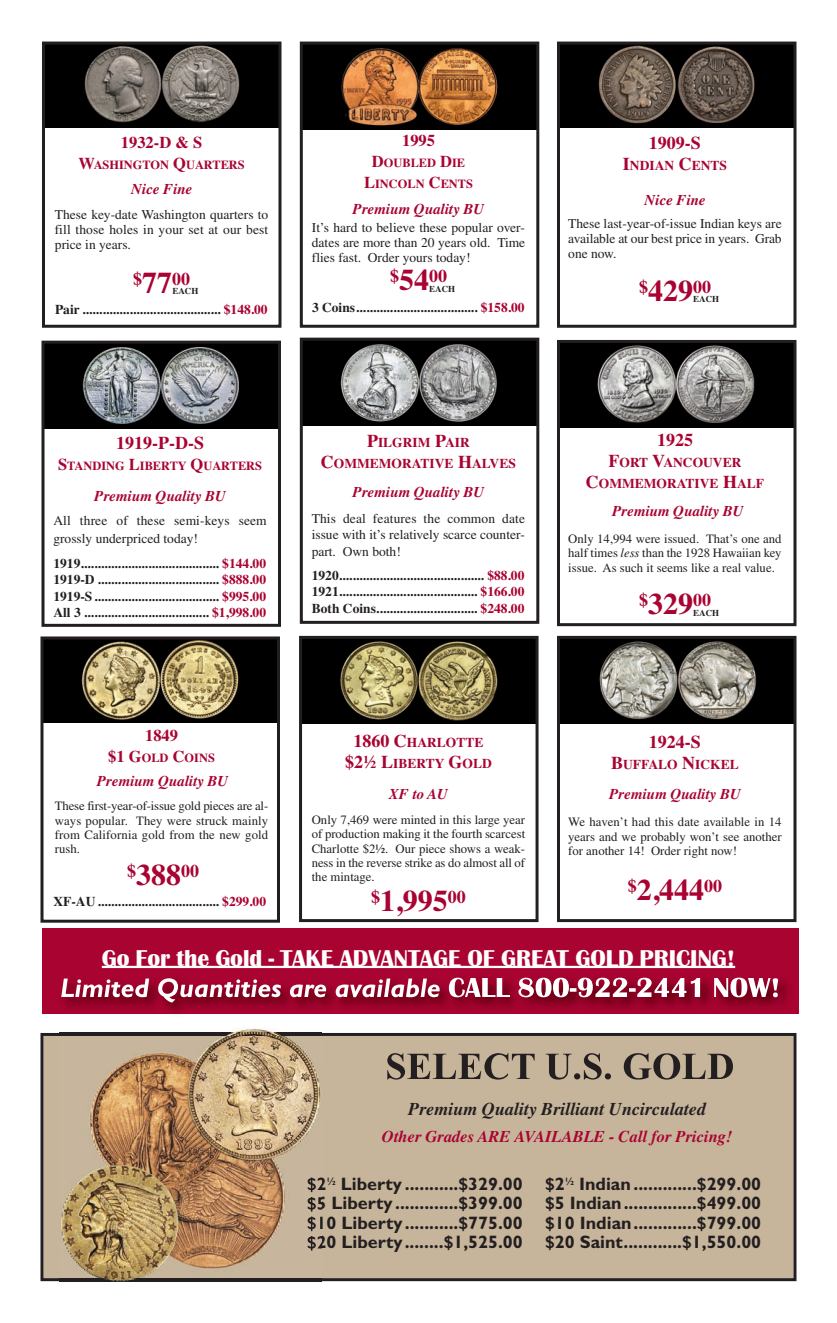
<style>
.page{position:relative;width:837px;height:1323px;background:#fff}
.page>*{position:absolute;margin:0;border:0;box-sizing:border-box;transform-origin:0 0}
.t1{font:700 30px "Times";color:#a90332}
.t2{font:22.5px "Scotsdale";color:#fff}
.t3{font:700 18px/19.5px "Gill Sans";color:#231f20;text-align:justify}
.t4{font:700 18px "Times";color:#a90332}
.t5{font:italic 700 18px "Times";color:#231f20}
.t6{font:italic 700 16.5px "Times";color:#a90332}
.t7{font:700 16.5px "Times";color:#a90332}
.t8{font:italic 700 15px "Times";color:#a90332}
.t9{font:700 13.5px/16.5px "Times";color:#231f20;text-align:justify}
.t10{font:13.5px/15px "Times";color:#231f20;text-align:justify}
.t11{font:700 13.5px/21px "Times";color:#a90332;text-align:center}
.t12{font:12.75px/14.2px "Times";color:#231f20;text-align:justify}
.t13{font:700 12.3px/21px "Times";color:#a90332;text-align:center}
.t14{font:700 9px "Times";color:#231f20}
.s1{font-size:16.5px}
.s2{font-size:18px}
.s3{font-size:30px}
.s4{color:#a90332}
.s5{font-style:italic}
</style>
<div class="page">
<div style="left:44px;top:1037px;width:749px;height:240px;background:#c7b59b"></div>
<div style="left:40px;top:1033px;width:757px;height:248px;border:3px solid #231f20"></div>
<div style="left:42px;top:928px;width:756px;height:85px;background:#a90332"></div>
<img style="left:55px;top:977px;width:742px;height:37px">
<svg style="left:61px;top:978px;width:717px;height:25px"></svg>
<svg style="left:387px;top:1053px;width:346px;height:27px;background:#938674"></svg>
<img style="left:59px;top:1028px;width:262px;height:254px">
<img style="left:308px;top:1178px;width:13px;height:14px">
<img style="left:308px;top:1197px;width:13px;height:15px">
<img style="left:308px;top:1217px;width:13px;height:15px">
<img style="left:308px;top:1236px;width:13px;height:16px">
<hr style="left:102px;top:966px;width:633px;height:2px;background:#fff">
<img style="left:561px;top:46px;width:231px;height:82px">
<div style="left:557px;top:42px;width:239px;height:286px;border:3px solid #231f20"></div>
<img style="left:561px;top:344px;width:231px;height:84px">
<div style="left:557px;top:340px;width:239px;height:286px;border:3px solid #231f20"></div>
<img style="left:46px;top:345px;width:231px;height:84px">
<div style="left:42px;top:341px;width:239px;height:286px;border:3px solid #231f20"></div>
<img style="left:303px;top:640px;width:232px;height:84px">
<div style="left:299px;top:636px;width:240px;height:286px;border:3px solid #231f20"></div>
<img style="left:44px;top:640px;width:232px;height:83px">
<div style="left:40px;top:636px;width:240px;height:287px;border:3px solid #231f20"></div>
<img style="left:561px;top:640px;width:231px;height:84px">
<div style="left:557px;top:636px;width:239px;height:286px;border:3px solid #231f20"></div>
<img style="left:304px;top:46px;width:231px;height:83px">
<div style="left:300px;top:42px;width:239px;height:286px;border:3px solid #231f20"></div>
<img style="left:46px;top:46px;width:231px;height:82px">
<div style="left:42px;top:42px;width:239px;height:286px;border:3px solid #231f20"></div>
<img style="left:304px;top:342px;width:231px;height:84px">
<div style="left:300px;top:338px;width:239px;height:286px;border:3px solid #231f20"></div>
<p class="t7" style="left:121px;top:133px;width:83px">1932-D &amp; S</p>
<p class="t13" style="left:79px;top:155px;width:168px"><span class="s1">W</span>ASHINGTON <span class="s1">Q</span>UARTERS</p>
<p class="t8" style="left:131px;top:180px;width:63px">Nice Fine</p>
<p class="t10" style="left:55px;top:208px;width:215px">These key-date Washington quarters to fill those holes in your set at our best price in years.</p>
<p class="t7" style="left:402px;top:131px;width:34px">1995</p>
<p class="t13" style="left:364px;top:152px;width:110px"><span class="s1">D</span>OUBLED <span class="s1">D</span>IE<br><span class="s1">L</span>INCOLN <span class="s1">C</span>ENTS</p>
<p class="t8" style="left:353px;top:200px;width:133px">Premium Quality BU</p>
<p class="t10" style="left:312px;top:221px;width:215px">It’s hard to believe these popular over&shy;dates are more than 20 years old. Time flies fast. Order yours today!</p>
<h3 class="t4" style="left:649px;top:132px;width:54px">1909-S</h3>
<p class="t11" style="left:623px;top:155px;width:106px"><span class="s2">I</span>NDIAN <span class="s2">C</span>ENTS</p>
<p class="t8" style="left:644px;top:191px;width:63px">Nice Fine</p>
<p class="t10" style="left:568px;top:217px;width:215px">These last-year-of-issue Indian keys are available at our best price in years. Grab one now.</p>
<h3 class="t4" style="left:133px;top:268px;width:58px">$<span class="s3">77</span>00</h3>
<p class="t14" style="left:172px;top:286px;width:28px">EACH</p>
<p class="t9" style="left:55px;top:301px;width:214px">Pair ......................................... <span class="s4">$148.00</span></p>
<h3 class="t4" style="left:390px;top:265px;width:59px">$<span class="s3">54</span>00</h3>
<p class="t14" style="left:429px;top:283px;width:28px">EACH</p>
<p class="t9" style="left:312px;top:299px;width:214px">3 Coins.................................... <span class="s4">$158.00</span></p>
<h3 class="t4" style="left:639px;top:276px;width:73px">$<span class="s3">429</span>00</h3>
<p class="t14" style="left:693px;top:294px;width:28px">EACH</p>
<h3 class="t4" style="left:116px;top:432px;width:89px">1919-P-D-S</h3>
<p class="t13" style="left:58px;top:455px;width:206px"><span class="s1">S</span>TANDING <span class="s1">L</span>IBERTY <span class="s1">Q</span>UARTERS</p>
<p class="t8" style="left:94px;top:487px;width:133px">Premium Quality BU</p>
<p class="t10" style="left:53px;top:513px;width:215px;line-height:18px">All three of these semi-keys seem grossly underpriced today!</p>
<p class="t9" style="left:53px;top:555px;width:214px">1919......................................... <span class="s4">$144.00<br></span>1919-D .................................... <span class="s4">$888.00<br></span>1919-S..................................... <span class="s4">$995.00<br></span>All 3 ..................................... <span class="s4">$1,998.00</span></p>
<p class="t11" style="left:321px;top:431px;width:197px"><span class="s2">P</span>ILGRIM <span class="s2">P</span>AIR<br><span class="s2">C</span>OMMEMORATIVE <span class="s2">H</span>ALVES</p>
<p class="t8" style="left:353px;top:483px;width:133px">Premium Quality BU</p>
<p class="t10" style="left:312px;top:511px;width:215px;line-height:16.5px">This deal features the common date issue with it’s relatively scarce counter&shy;part. Own both!</p>
<p class="t9" style="left:312px;top:567px;width:214px">1920........................................... <span class="s4">$88.00<br></span>1921......................................... <span class="s4">$166.00<br></span>Both Coins.............................. <span class="s4">$248.00</span></p>
<h3 class="t4" style="left:657px;top:429px;width:37px">1925</h3>
<p class="t11" style="left:586px;top:452px;width:180px"><span class="s2">F</span>ORT <span class="s2">V</span>ANCOUVER<br><span class="s2">C</span>OMMEMORATIVE <span class="s2">H</span>ALF</p>
<p class="t8" style="left:612px;top:502px;width:133px">Premium Quality BU</p>
<p class="t12" style="left:568px;top:533px;width:215px">Only 14,994 were issued. That’s one and half times <span class="s5">less</span> than the 1928 Hawaiian key issue. As such it seems like a real value.</p>
<h3 class="t4" style="left:639px;top:590px;width:73px">$<span class="s3">329</span>00</h3>
<p class="t14" style="left:693px;top:608px;width:28px">EACH</p>
<p class="t7" style="left:145px;top:725px;width:34px">1849</p>
<p class="t13" style="left:108px;top:747px;width:108px"><span class="s1">$1 G</span>OLD <span class="s1">C</span>OINS</p>
<p class="t8" style="left:97px;top:772px;width:133px">Premium Quality BU</p>
<p class="t12" style="left:55px;top:800px;width:215px">These first-year-of-issue gold pieces are al&shy;ways popular. They were struck mainly from California gold from the new gold rush.</p>
<h3 class="t4" style="left:127px;top:860px;width:74px">$<span class="s3">388</span>00</h3>
<p class="t9" style="left:53px;top:893px;width:214px">XF-AU .................................... <span class="s4">$299.00</span></p>
<p class="t11" style="left:345px;top:732px;width:148px"><span class="s2">1860 C</span>HARLOTTE <span class="s2">$2½ L</span>IBERTY <span class="s2">G</span>OLD</p>
<p class="t8" style="left:389px;top:785px;width:61px">XF to AU</p>
<p class="t12" style="left:312px;top:814px;width:215px">Only 7,469 were minted in this large year of production making it the fourth scarcest Charlotte $2½. Our piece shows a weak&shy;ness in the reverse strike as do almost all of the mintage.</p>
<h1 class="t1" style="left:371px;top:883px;width:96px"><sup>$</sup>1,995<sup>00</sup></h1>
<h3 class="t4" style="left:649px;top:731px;width:54px">1924-S</h3>
<p class="t11" style="left:611px;top:754px;width:129px"><span class="s2">B</span>UFFALO <span class="s2">N</span>ICKEL</p>
<p class="t8" style="left:609px;top:785px;width:133px">Premium Quality BU</p>
<p class="t12" style="left:568px;top:816px;width:215px">We haven’t had this date available in 14 years and we probably won’t see another for another 14! Order right now!</p>
<h1 class="t1" style="left:628px;top:872px;width:96px"><sup>$</sup>2,444<sup>00</sup></h1>
<h2 class="t2" style="left:102px;top:946px;width:635px">Go For the Gold - TAKE ADVANTAGE OF GREAT GOLD PRICING!</h2>
<h3 class="t5" style="left:408px;top:1098px;width:299px">Premium Quality Brilliant Uncirculated</h3>
<p class="t6" style="left:382px;top:1127px;width:352px">Other Grades ARE AVAILABLE - Call for Pricing!</p>
<h3 class="t3" style="left:307px;top:1174px;width:218px">$2<sup>½</sup> Liberty ...........$329.00 $5 Liberty.............$399.00 $10 Liberty...........$775.00 $20 Liberty........$1,525.00</h3>
<h3 class="t3" style="left:545px;top:1174px;width:218px">$2<sup>½</sup> Indian.............$299.00 $5 Indian...............$499.00 $10 Indian.............$799.00 $20 Saint............$1,550.00</h3>
</div>
